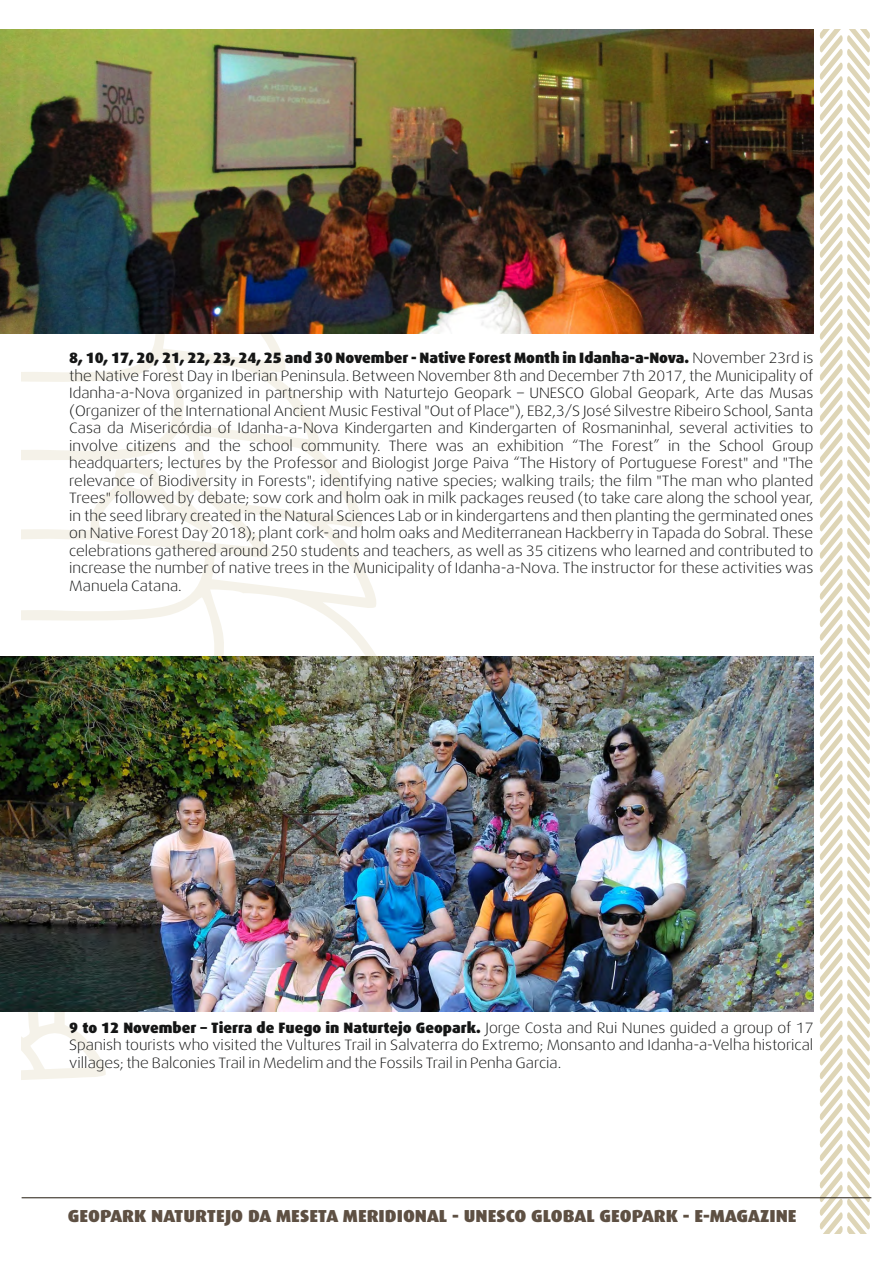
<style>
.page{position:relative;width:893px;height:1263px;background:#fff}
.page>*{position:absolute;margin:0;border:0;box-sizing:border-box;transform-origin:0 0}
.t1{font:900 17.4px "Dax";color:#5e5043;scale:1.06 1}
.t2{font:300 15px/17.5px "Dax Wide";color:#151616;text-align:justify}
.t3{font:900 15px "Dax";color:#151616}
.s1{font-family:"Dax Wide";font-weight:300}
</style>
<div class="page">
<svg style="left:22px;top:333px;width:391px;height:747px"></svg>
<svg style="left:820px;top:30px;width:50px;height:1203px"></svg>
<hr style="left:22px;top:1197px;width:849px;height:1px;background:#221a0f">
<img style="left:0;top:30px;width:813px;height:303px">
<img style="left:0;top:657px;width:813px;height:355px">
<p class="t3" style="left:69px;top:349px;width:745px">8, 10, 17, 20, 21, 22, 23, 24, 25 and 30 November - Native Forest Month in Idanha-a-Nova. <span class="s1">November 23rd is</span></p>
<p class="t2" style="left:69px;top:367px;width:746px">the Native Forest Day in Iberian Peninsula. Between November 8th and December 7th 2017, the Municipality of Idanha-a-Nova organized in partnership with Naturtejo Geopark – UNESCO Global Geopark, Arte das Musas (Organizer of the International Ancient Music Festival "Out of Place"), EB2,3/S José Silvestre Ribeiro School, Santa Casa da Misericórdia of Idanha-a-Nova Kindergarten and Kindergarten of Rosmaninhal, several activities to involve citizens and the school community. There was an exhibition “The Forest” in the School Group headquarters; lectures by the Professor and Biologist Jorge Paiva “The History of Portuguese Forest" and "The relevance of Biodiversity in Forests"; identifying native species; walking trails; the film "The man who planted Trees" followed by debate; sow cork and holm oak in milk packages reused (to take care along the school year, in the seed library created in the Natural Sciences Lab or in kindergartens and then planting the germinated ones on Native Forest Day 2018); plant cork- and holm oaks and Mediterranean Hackberry in Tapada do Sobral. These celebrations gathered around 250 students and teachers, as well as 35 citizens who learned and contributed to increase the number of native trees in the Municipality of Idanha-a-Nova. The instructor for these activities was Manuela Catana.</p>
<p class="t3" style="left:69px;top:1019px;width:746px">9 to 12 November – Tierra de Fuego in Naturtejo Geopark. <span class="s1">Jorge Costa and Rui Nunes guided a group of 17</span></p>
<p class="t2" style="left:69px;top:1036px;width:745px">Spanish tourists who visited the Vultures Trail in Salvaterra do Extremo; Monsanto and Idanha-a-Velha historical villages; the Balconies Trail in Medelim and the Fossils Trail in Penha Garcia.</p>
<p class="t1" style="left:68px;top:1206px;width:689px">GEOPARK NATURTEJO DA MESETA MERIDIONAL - UNESCO GLOBAL GEOPARK - E-MAGAZINE</p>
</div>
